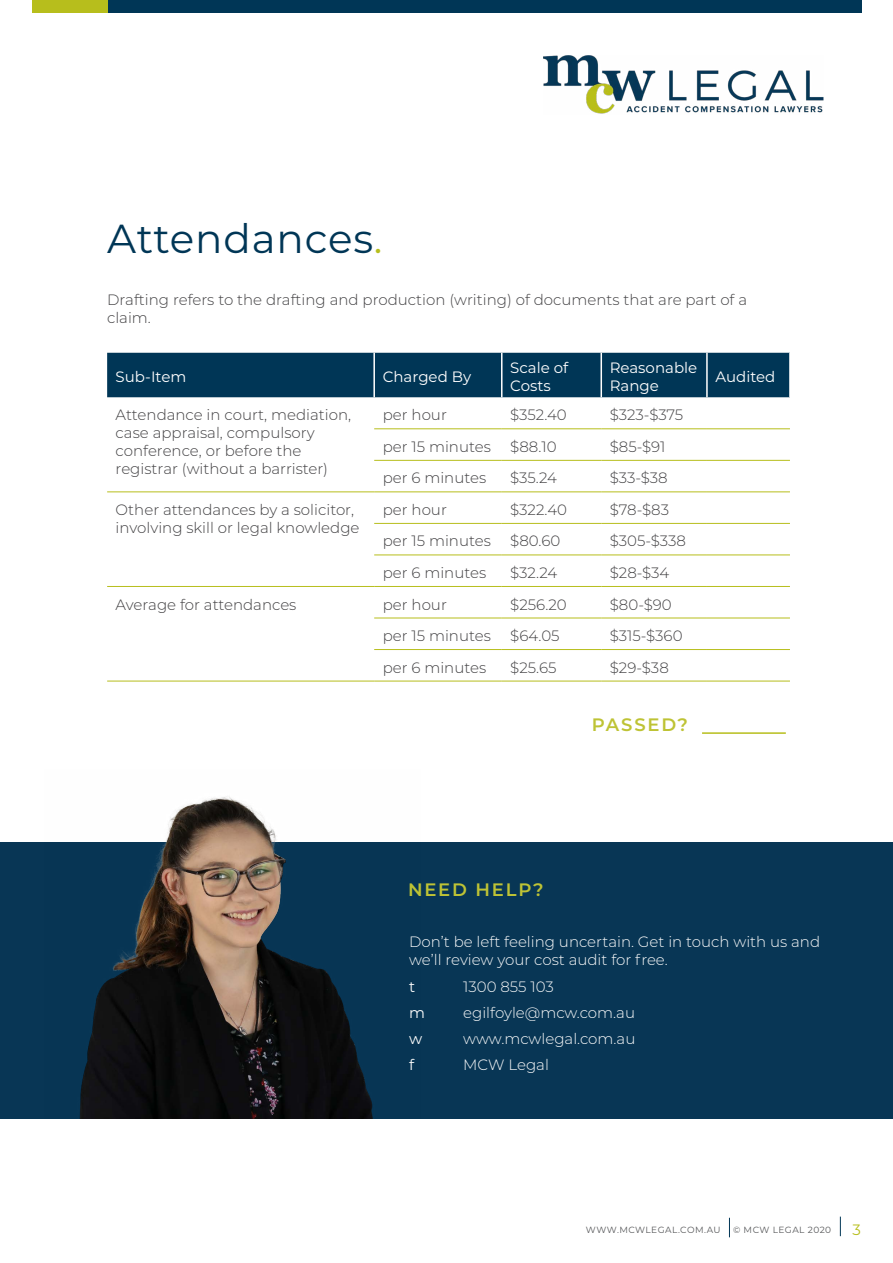
<style>
.page{position:relative;width:893px;height:1263px;background:#fff}
.page>*{position:absolute;margin:0;border:0;box-sizing:border-box;transform-origin:0 0}
.t1{font:40.5px "Montserrat";letter-spacing:.02em;color:#003656}
.t2{font:600 18px "Montserrat";letter-spacing:.1em;color:#bec335}
.t3{font:300 15px/18px "Montserrat";color:#414042}
.t4{font:300 15px/18px "Montserrat";color:#fbfbfb}
.t5{font:15px/18px "Montserrat";color:#fff}
.t6{font:15px "Montserrat";color:#fbfbfb}
.t7{font:15px "Montserrat";color:#b7be1c}
.t8{font:9px "Montserrat";letter-spacing:.05em;color:#58595b}
.s1{color:#b7be1c}
</style>
<div class="page">
<svg style="left:840px;top:1216px;width:1px;height:20px"></svg>
<svg style="left:729px;top:1218px;width:1px;height:19px"></svg>
<div style="left:32px;top:0;width:829px;height:13px;background:#003656"></div>
<div style="left:32px;top:0;width:75px;height:13px;background:#b7be1c"></div>
<img style="left:544px;top:55px;width:279px;height:59px">
<div style="left:0;top:842px;width:893px;height:276px;background:#083655"></div>
<div style="left:107px;top:353px;width:682px;height:44px;background:#003656"></div>
<hr style="left:373px;top:353px;width:2px;height:44px;background:#fff">
<hr style="left:501px;top:353px;width:1px;height:44px;background:#fff">
<hr style="left:600px;top:353px;width:2px;height:44px;background:#fff">
<hr style="left:706px;top:353px;width:2px;height:44px;background:#fff">
<hr style="left:374px;top:428px;width:128px;height:1px;background:#b7be1c">
<hr style="left:502px;top:428px;width:99px;height:1px;background:#b7be1c">
<hr style="left:601px;top:428px;width:106px;height:1px;background:#b7be1c">
<hr style="left:707px;top:428px;width:83px;height:1px;background:#b7be1c">
<hr style="left:374px;top:460px;width:128px;height:1px;background:#b7be1c">
<hr style="left:502px;top:460px;width:99px;height:1px;background:#b7be1c">
<hr style="left:601px;top:460px;width:106px;height:1px;background:#b7be1c">
<hr style="left:707px;top:460px;width:83px;height:1px;background:#b7be1c">
<hr style="left:107px;top:491px;width:267px;height:1px;background:#b7be1c">
<hr style="left:374px;top:491px;width:128px;height:1px;background:#b7be1c">
<hr style="left:502px;top:491px;width:99px;height:1px;background:#b7be1c">
<hr style="left:601px;top:491px;width:106px;height:1px;background:#b7be1c">
<hr style="left:707px;top:491px;width:83px;height:1px;background:#b7be1c">
<hr style="left:374px;top:523px;width:128px;height:1px;background:#b7be1c">
<hr style="left:502px;top:523px;width:99px;height:1px;background:#b7be1c">
<hr style="left:601px;top:523px;width:106px;height:1px;background:#b7be1c">
<hr style="left:707px;top:523px;width:83px;height:1px;background:#b7be1c">
<hr style="left:374px;top:554px;width:128px;height:1px;background:#b7be1c">
<hr style="left:502px;top:554px;width:99px;height:1px;background:#b7be1c">
<hr style="left:601px;top:554px;width:106px;height:1px;background:#b7be1c">
<hr style="left:707px;top:554px;width:83px;height:1px;background:#b7be1c">
<hr style="left:107px;top:586px;width:267px;height:1px;background:#b7be1c">
<hr style="left:374px;top:586px;width:128px;height:1px;background:#b7be1c">
<hr style="left:502px;top:586px;width:99px;height:1px;background:#b7be1c">
<hr style="left:601px;top:586px;width:106px;height:1px;background:#b7be1c">
<hr style="left:707px;top:586px;width:83px;height:1px;background:#b7be1c">
<hr style="left:374px;top:618px;width:128px;height:1px;background:#b7be1c">
<hr style="left:502px;top:618px;width:99px;height:1px;background:#b7be1c">
<hr style="left:601px;top:618px;width:106px;height:1px;background:#b7be1c">
<hr style="left:707px;top:618px;width:83px;height:1px;background:#b7be1c">
<hr style="left:374px;top:649px;width:128px;height:1px;background:#b7be1c">
<hr style="left:502px;top:649px;width:99px;height:1px;background:#b7be1c">
<hr style="left:601px;top:649px;width:106px;height:1px;background:#b7be1c">
<hr style="left:707px;top:649px;width:83px;height:1px;background:#b7be1c">
<hr style="left:107px;top:681px;width:267px;height:1px;background:#b7be1c">
<hr style="left:374px;top:681px;width:128px;height:1px;background:#b7be1c">
<hr style="left:502px;top:681px;width:99px;height:1px;background:#b7be1c">
<hr style="left:601px;top:681px;width:106px;height:1px;background:#b7be1c">
<hr style="left:707px;top:681px;width:83px;height:1px;background:#b7be1c">
<hr style="left:702px;top:732px;width:84px;height:2px;background:#b7be1c">
<img style="left:79px;top:797px;width:294px;height:321px">
<h1 class="t1" style="left:107px;top:211px;width:277px">Attendances<span class="s1">.</span></h1>
<p class="t3" style="left:107px;top:290px;width:641px">Drafting refers to the drafting and production (writing) of documents that are part of a claim.</p>
<p class="t5" style="left:116px;top:367px;width:72px">Sub-Item</p>
<p class="t5" style="left:383px;top:367px;width:90px">Charged By</p>
<p class="t5" style="left:510px;top:358px;width:60px">Scale of<br>Costs</p>
<p class="t5" style="left:610px;top:358px;width:89px">Reasonable<br>Range</p>
<p class="t5" style="left:715px;top:367px;width:61px">Audited</p>
<p class="t3" style="left:116px;top:405px;width:237px">Attendance in court, mediation, case appraisal, compulsory conference, or before the registrar (without a barrister)</p>
<p class="t3" style="left:383px;top:405px;width:66px">per hour</p>
<p class="t3" style="left:510px;top:405px;width:58px">$352.40</p>
<p class="t3" style="left:610px;top:405px;width:75px">$323-$375</p>
<p class="t3" style="left:383px;top:437px;width:110px">per 15 minutes</p>
<p class="t3" style="left:510px;top:437px;width:48px">$88.10</p>
<p class="t3" style="left:610px;top:437px;width:57px">$85-$91</p>
<p class="t3" style="left:383px;top:469px;width:105px">per 6 minutes</p>
<p class="t3" style="left:510px;top:469px;width:48px">$35.24</p>
<p class="t3" style="left:610px;top:469px;width:59px">$33-$38</p>
<p class="t3" style="left:116px;top:500px;width:245px">Other attendances by a solicitor, involving skill or legal knowledge</p>
<p class="t3" style="left:383px;top:500px;width:66px">per hour</p>
<p class="t3" style="left:510px;top:500px;width:58px">$322.40</p>
<p class="t3" style="left:610px;top:500px;width:61px">$78-$83</p>
<p class="t3" style="left:383px;top:532px;width:110px">per 15 minutes</p>
<p class="t3" style="left:510px;top:532px;width:52px">$80.60</p>
<p class="t3" style="left:610px;top:532px;width:78px">$305-$338</p>
<p class="t3" style="left:383px;top:563px;width:105px">per 6 minutes</p>
<p class="t3" style="left:510px;top:563px;width:48px">$32.24</p>
<p class="t3" style="left:610px;top:563px;width:61px">$28-$34</p>
<p class="t3" style="left:116px;top:595px;width:182px">Average for attendances</p>
<p class="t3" style="left:383px;top:595px;width:66px">per hour</p>
<p class="t3" style="left:510px;top:595px;width:58px">$256.20</p>
<p class="t3" style="left:610px;top:595px;width:63px">$80-$90</p>
<p class="t3" style="left:383px;top:626px;width:110px">per 15 minutes</p>
<p class="t3" style="left:510px;top:626px;width:51px">$64.05</p>
<p class="t3" style="left:610px;top:626px;width:74px">$315-$360</p>
<p class="t3" style="left:383px;top:658px;width:105px">per 6 minutes</p>
<p class="t3" style="left:510px;top:658px;width:48px">$25.65</p>
<p class="t3" style="left:610px;top:658px;width:61px">$29-$38</p>
<p class="t2" style="left:592px;top:712px;width:98px">PASSED?</p>
<p class="t2" style="left:408px;top:877px;width:137px">NEED HELP?</p>
<p class="t4" style="left:409px;top:932px;width:412px">Don’t be left feeling uncertain. Get in touch with us and we’ll review your cost audit for free.</p>
<p class="t6" style="left:409px;top:976px;width:8px">t</p>
<p class="t4" style="left:463px;top:977px;width:92px">1300 855 103</p>
<p class="t6" style="left:409px;top:1002px;width:17px">m</p>
<p class="t4" style="left:463px;top:1003px;width:173px">egilfoyle@mcw.com.au</p>
<p class="t6" style="left:409px;top:1028px;width:15px">w</p>
<p class="t4" style="left:463px;top:1029px;width:174px">www.mcwlegal.com.au</p>
<p class="t6" style="left:409px;top:1055px;width:7px">f</p>
<p class="t4" style="left:463px;top:1055px;width:87px">MCW Legal</p>
<p class="t8" style="left:586px;top:1223px;width:136px">WWW.MCWLEGAL.COM.AU</p>
<p class="t8" style="left:733px;top:1223px;width:100px">© MCW LEGAL 2020</p>
<p class="t7" style="left:853px;top:1219px;width:10px">3</p>
</div>
